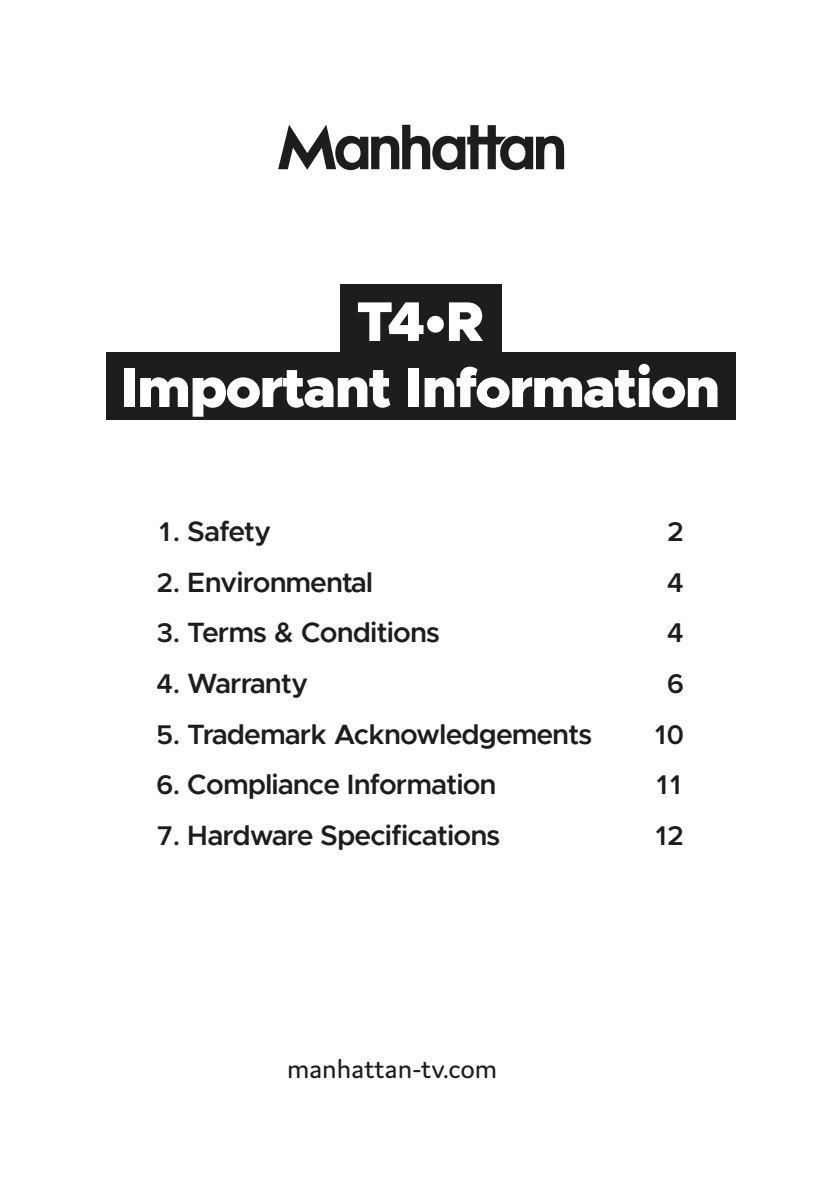
<style>
.page{position:relative;width:840px;height:1191px;background:#fff}
.page>*{position:absolute;margin:0;border:0;box-sizing:border-box;transform-origin:0 0}
.t1{font:900 56px "Metropolis";letter-spacing:-.025em;color:#fff}
.t2{font:600 28px "Metropolis";letter-spacing:-.01em;color:#1d1d1b}
.Paragraph_Style_1{font:28px "Domus";color:#1d1d1b}
.Contents_-_Page_Nos{font:600 28px "Proxima Nova";color:#1d1d1b}
.s1{font-family:"Proxima Nova"}
</style>
<div class="page">
<svg style="left:278px;top:125px;width:286px;height:45px"></svg>
<div style="left:340px;top:284px;width:161px;height:68px;background:#1d1d1b"></div>
<div style="left:106px;top:352px;width:629px;height:68px;background:#1d1d1b"></div>
<p class="t1" style="left:356px;top:286px;width:129px">T4•R</p>
<p class="t1" style="left:120px;top:352px;width:601px">Important Information</p>
<p class="t2" style="left:156px;top:514px;width:116px"><span class="s1">1.</span> Safety</p>
<p class="t2" style="left:156px;top:564px;width:218px"><span class="s1">2.</span> Environmental</p>
<p class="t2" style="left:156px;top:615px;width:285px"><span class="s1">3.</span> Terms &amp; Conditions</p>
<p class="t2" style="left:156px;top:666px;width:153px"><span class="s1">4.</span> Warranty</p>
<p class="t2" style="left:156px;top:716px;width:437px"><span class="s1">5.</span> Trademark Acknowledgements</p>
<p class="t2" style="left:156px;top:767px;width:341px"><span class="s1">6.</span> Compliance Information</p>
<p class="t2" style="left:156px;top:817px;width:345px"><span class="s1">7.</span> Hardware Specifications</p>
<p class="Contents_-_Page_Nos" style="left:666px;top:519px;width:19px">2</p>
<p class="Contents_-_Page_Nos" style="left:666px;top:569px;width:19px">4</p>
<p class="Contents_-_Page_Nos" style="left:666px;top:620px;width:19px">4</p>
<p class="Contents_-_Page_Nos" style="left:666px;top:671px;width:19px">6</p>
<p class="Contents_-_Page_Nos" style="left:651px;top:721px;width:34px">10</p>
<p class="Contents_-_Page_Nos" style="left:653px;top:772px;width:32px">11</p>
<p class="Contents_-_Page_Nos" style="left:652px;top:822px;width:33px">12</p>
<p class="Paragraph_Style_1" style="left:287px;top:1053px;width:212px">manhattan-tv.com</p>
</div>
